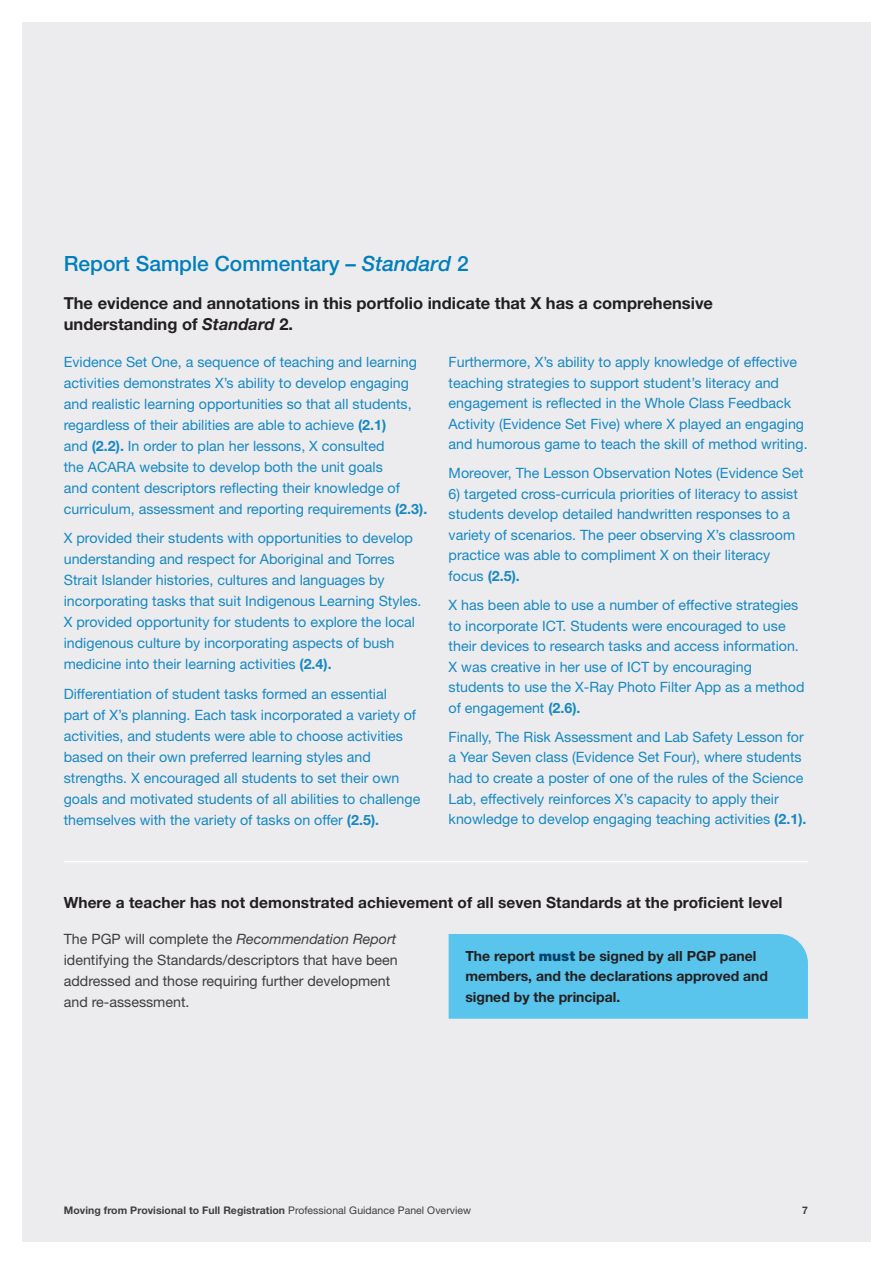
<style>
.page{position:relative;width:893px;height:1263px;background:#fff}
.page>*{position:absolute;margin:0;border:0;box-sizing:border-box;transform-origin:0 0}
.H3_-_TQI{font:500 21px "Helvetica Neue LT Pro";color:#007fbc}
.H4_with_no_header{font:700 16.5px/21px "Helvetica Neue LT Pro";color:#231f20}
.H4_with_no_header-2{font:700 15.45px "Helvetica Neue LT Pro";letter-spacing:.005em;color:#231f20}
.Body_Copy_TQI{font:14.25px/21px "Helvetica Neue LT Pro";color:#1788c2}
.Body_Copy_TQI-2{font:14.25px/21px "Helvetica Neue LT Pro";color:#3e3e3f}
.Body_Copy_TQI-3{font:700 13.95px/20.7px "Helvetica Neue LT Pro";color:#231f20}
.t1{font:700 10.5px "Helvetica Neue LT Pro";letter-spacing:.005em;color:#3e3e3f}
.s1{font-style:italic}
.s2{font-weight:700}
.s3{font-weight:900;color:#00416a}
.s4{font-weight:400}
</style>
<div class="page">
<div style="left:22px;top:22px;width:849px;height:1219px;background:#ececee"></div>
<hr style="left:64px;top:861px;width:744px;height:1px;background:#fff">
<div style="left:449px;top:934px;width:359px;height:85px;background:#59c4ec"></div>
<p class="H3_-_TQI" style="left:64px;top:251px;width:406px">Report Sample Commentary – <span class="s1">Standard</span> 2</p>
<p class="H4_with_no_header" style="left:64px;top:293px;width:651px">The evidence and annotations in this portfolio indicate that X has a comprehensive understanding of <span class="s1">Standard</span> 2.</p>
<p class="Body_Copy_TQI" style="left:64px;top:351px;width:365px">Evidence Set One, a sequence of teaching and learning activities demonstrates X’s ability to develop engaging and realistic learning opportunities so that all students, regardless of their abilities are able to achieve <span class="s2">(2.1)<br></span>and <span class="s2">(2.2).</span> In order to plan her lessons, X consulted<br>the ACARA website to develop both the unit goals<br>and content descriptors reflecting their knowledge of curriculum, assessment and reporting requirements <span class="s2">(2.3).</span></p>
<p class="Body_Copy_TQI" style="left:64px;top:528px;width:359px">X provided their students with opportunities to develop understanding and respect for Aboriginal and Torres Strait Islander histories, cultures and languages by incorporating tasks that suit Indigenous Learning Styles.<br>X provided opportunity for students to explore the local indigenous culture by incorporating aspects of bush medicine into their learning activities <span class="s2">(2.4).</span></p>
<p class="Body_Copy_TQI" style="left:64px;top:683px;width:358px">Differentiation of student tasks formed an essential<br>part of X’s planning. Each task incorporated a variety of activities, and students were able to choose activities based on their own preferred learning styles and strengths. X encouraged all students to set their own goals and motivated students of all abilities to challenge themselves with the variety of tasks on offer <span class="s2">(2.5).</span></p>
<p class="Body_Copy_TQI" style="left:449px;top:351px;width:361px;line-height:20.5px">Furthermore, X’s ability to apply knowledge of effective teaching strategies to support student’s literacy and engagement is reflected in the Whole Class Feedback Activity (Evidence Set Five) where X played an engaging and humorous game to teach the skill of method writing.</p>
<p class="Body_Copy_TQI" style="left:449px;top:462px;width:356px">Moreover, The Lesson Observation Notes (Evidence Set</p>
<p class="Body_Copy_TQI" style="left:449px;top:483px;width:351px;line-height:20.5px">6) targeted cross-curricula priorities of literacy to assist students develop detailed handwritten responses to a variety of scenarios. The peer observing X’s classroom practice was able to compliment X on their literacy focus <span class="s2">(2.5).</span></p>
<p class="Body_Copy_TQI" style="left:449px;top:594px;width:357px;line-height:20.5px">X has been able to use a number of effective strategies to incorporate ICT. Students were encouraged to use their devices to research tasks and access information.<br>X was creative in her use of ICT by encouraging students to use the X-Ray Photo Filter App as a method of engagement <span class="s2">(2.6).</span></p>
<p class="Body_Copy_TQI" style="left:449px;top:726px;width:359px;line-height:20.5px">Finally, The Risk Assessment and Lab Safety Lesson for a Year Seven class (Evidence Set Four), where students had to create a poster of one of the rules of the Science Lab, effectively reinforces X’s capacity to apply their knowledge to develop engaging teaching activities <span class="s2">(2.1).</span></p>
<p class="H4_with_no_header-2" style="left:64px;top:892px;width:720px">Where a teacher has not demonstrated achievement of all seven Standards at the proficient level</p>
<p class="Body_Copy_TQI-2" style="left:64px;top:928px;width:335px">The PGP will complete the <span class="s1">Recommendation Report </span>identifying the Standards/descriptors that have been addressed and those requiring further development and re-assessment.</p>
<p class="Body_Copy_TQI-3" style="left:465px;top:945px;width:304px">The report <span class="s3">must</span> be signed by all PGP panel members, and the declarations approved and signed by the principal.</p>
<p class="t1" style="left:64px;top:1204px;width:409px">Moving from Provisional to Full Registration <span class="s4">Professional Guidance Panel Overview</span></p>
<p class="t1" style="left:802px;top:1204px;width:7px">7</p>
</div>
